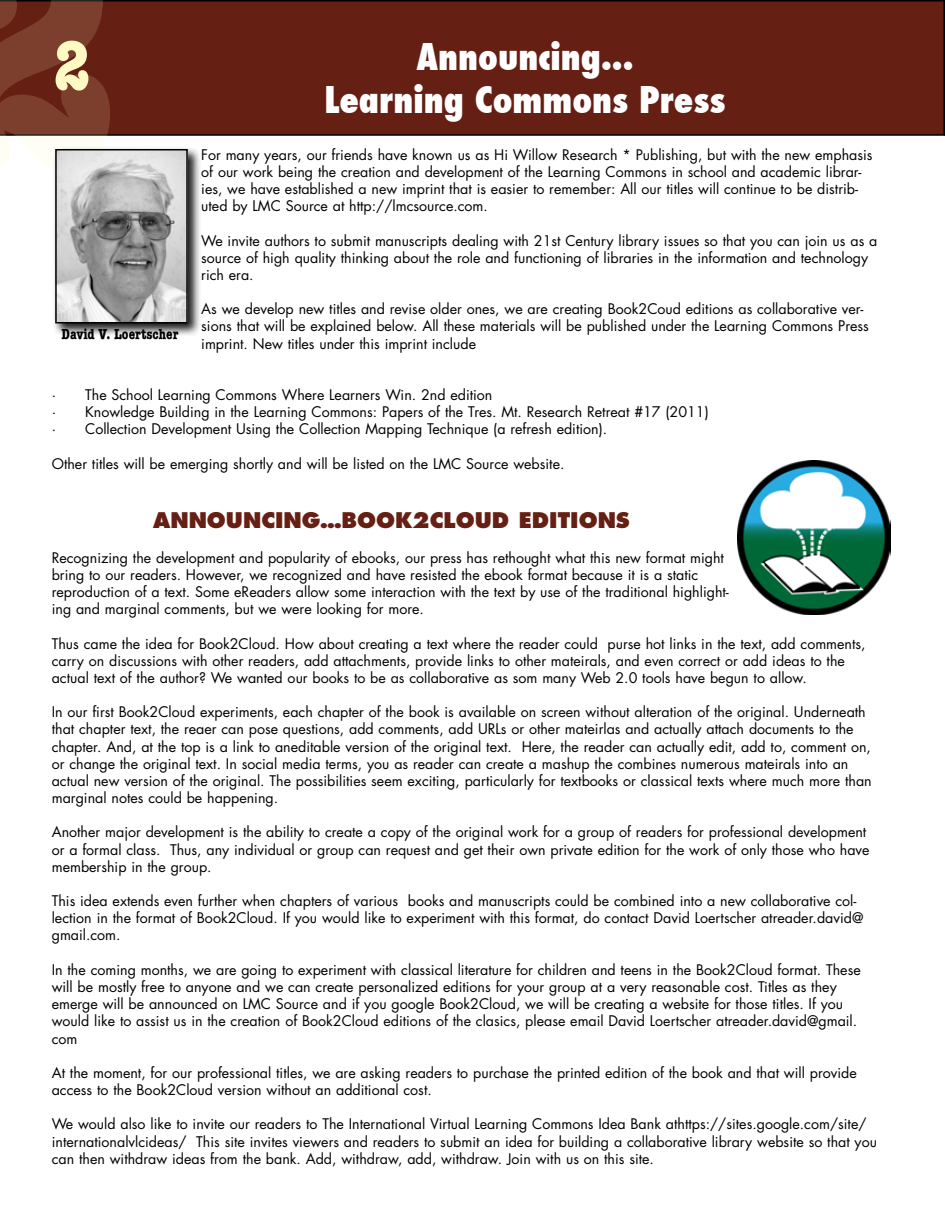
<style>
.page{position:relative;width:945px;height:1215px;background:#fff}
.page>*{position:absolute;margin:0;border:0;box-sizing:border-box;transform-origin:0 0}
.t1{font:700 condensed 343.35px "American Typewriter";color:#fffac3}
.t2{font:700 condensed 72px "American Typewriter";color:#fffac3}
.t3{font:800 condensed 36px "Futura";color:#fff}
.t4{font:800 21px "Futura";color:#661f13}
.t5{font:700 condensed 15px "American Typewriter";color:#000}
.t6{font:14.25px/17.1px "Futura";color:#000}
</style>
<div class="page">
<div style="left:0;top:0;width:944px;height:136px;background:#661f13"></div>
<svg style="left:944px;top:0;width:1px;height:136px"></svg>
<div style="left:52px;top:146px;width:149px;height:191px;background:#000;opacity:.9"></div>
<img style="left:58px;top:152px;width:127px;height:169px">
<div style="left:55px;top:149px;width:133px;height:175px;border:2px solid #000"></div>
<img style="left:738px;top:461px;width:153px;height:153px">
<h1 class="t1" style="left:-54px;top:-222px;width:173px">2</h1>
<h2 class="t2" style="left:54px;top:8px;width:37px">2</h2>
<h3 class="t3" style="left:417px;top:32px;width:218px">Announcing...</h3>
<h3 class="t3" style="left:324px;top:76px;width:403px">Learning Commons Press</h3>
<p class="t6" style="left:201px;top:146px;width:673px">For many years, our friends have known us as Hi Willow Research * Publishing, but with the new emphasis of our work being the creation and development of the Learning Commons in school and academic librar&shy;ies, we have established a new imprint that is easier to remember: All our titles will continue to be distrib&shy;uted by LMC Source at http://lmcsource.com.</p>
<p class="t6" style="left:201px;top:232px;width:678px">We invite authors to submit manuscripts dealing with 21st Century library issues so that you can join us as a source of high quality thinking about the role and functioning of libraries in the information and technology rich era.</p>
<p class="t6" style="left:201px;top:300px;width:669px">As we develop new titles and revise older ones, we are creating Book2Coud editions as collaborative ver&shy;sions that will be explained below. All these materials will be published under the Learning Commons Press imprint. New titles under this imprint include</p>
<p class="t6" style="left:52px;top:386px;width:659px">· The School Learning Commons Where Learners Win. 2nd edition<br>· Knowledge Building in the Learning Commons: Papers of the Tres. Mt. Research Retreat #17 (2011) · Collection Development Using the Collection Mapping Technique (a refresh edition).</p>
<p class="t6" style="left:52px;top:455px;width:514px">Other titles will be emerging shortly and will be listed on the LMC Source website.</p>
<h3 class="t4" style="left:153px;top:508px;width:478px">ANNOUNCING…BOOK2CLOUD EDITIONS</h3>
<p class="t6" style="left:52px;top:549px;width:679px">Recognizing the development and popularity of ebooks, our press has rethought what this new format might bring to our readers. However, we recognized and have resisted the ebook format because it is a static reproduction of a text. Some eReaders allow some interaction with the text by use of the traditional highlight&shy;ing and marginal comments, but we were looking for more.</p>
<p class="t6" style="left:52px;top:635px;width:815px">Thus came the idea for Book2Cloud. How about creating a text where the reader could purse hot links in the text, add comments, carry on discussions with other readers, add attachments, provide links to other mateirals, and even correct or add ideas to the actual text of the author? We wanted our books to be as collaborative as som many Web 2.0 tools have begun to allow.</p>
<p class="t6" style="left:52px;top:703px;width:822px">In our first Book2Cloud experiments, each chapter of the book is available on screen without alteration of the original. Underneath that chapter text, the reaer can pose questions, add comments, add URLs or other mateirlas and actually attach documents to the chapter. And, at the top is a link to aneditable version of the original text. Here, the reader can actually edit, add to, comment on, or change the original text. In social media terms, you as reader can create a mashup the combines numerous mateirals into an actual new version of the original. The possibilities seem exciting, particularly for textbooks or classical texts where much more than marginal notes could be happening.</p>
<p class="t6" style="left:52px;top:823px;width:819px">Another major development is the ability to create a copy of the original work for a group of readers for professional development or a formal class. Thus, any individual or group can request and get their own private edition for the work of only those who have membership in the group.</p>
<p class="t6" style="left:52px;top:892px;width:813px">This idea extends even further when chapters of various books and manuscripts could be combined into a new collaborative col&shy;lection in the format of Book2Cloud. If you would like to experiment with this format, do contact David Loertscher atreader.david@ gmail.com.</p>
<p class="t6" style="left:52px;top:961px;width:811px">In the coming months, we are going to experiment with classical literature for children and teens in the Book2Cloud format. These will be mostly free to anyone and we can create personalized editions for your group at a very reasonable cost. Titles as they emerge will be announced on LMC Source and if you google Book2Cloud, we will be creating a website for those titles. If you would like to assist us in the creation of Book2Cloud editions of the clasics, please email David Loertscher atreader.david@gmail. com</p>
<p class="t6" style="left:52px;top:1064px;width:807px">At the moment, for our professional titles, we are asking readers to purchase the printed edition of the book and that will provide access to the Book2Cloud version without an additional cost.</p>
<p class="t6" style="left:52px;top:1115px;width:827px">We would also like to invite our readers to The International Virtual Learning Commons Idea Bank athttps://sites.google.com/site/ internationalvlcideas/ This site invites viewers and readers to submit an idea for building a collaborative library website so that you can then withdraw ideas from the bank. Add, withdraw, add, withdraw. Join with us on this site.</p>
<p class="t5" style="left:62px;top:322px;width:118px">David V. Loertscher</p>
</div>
